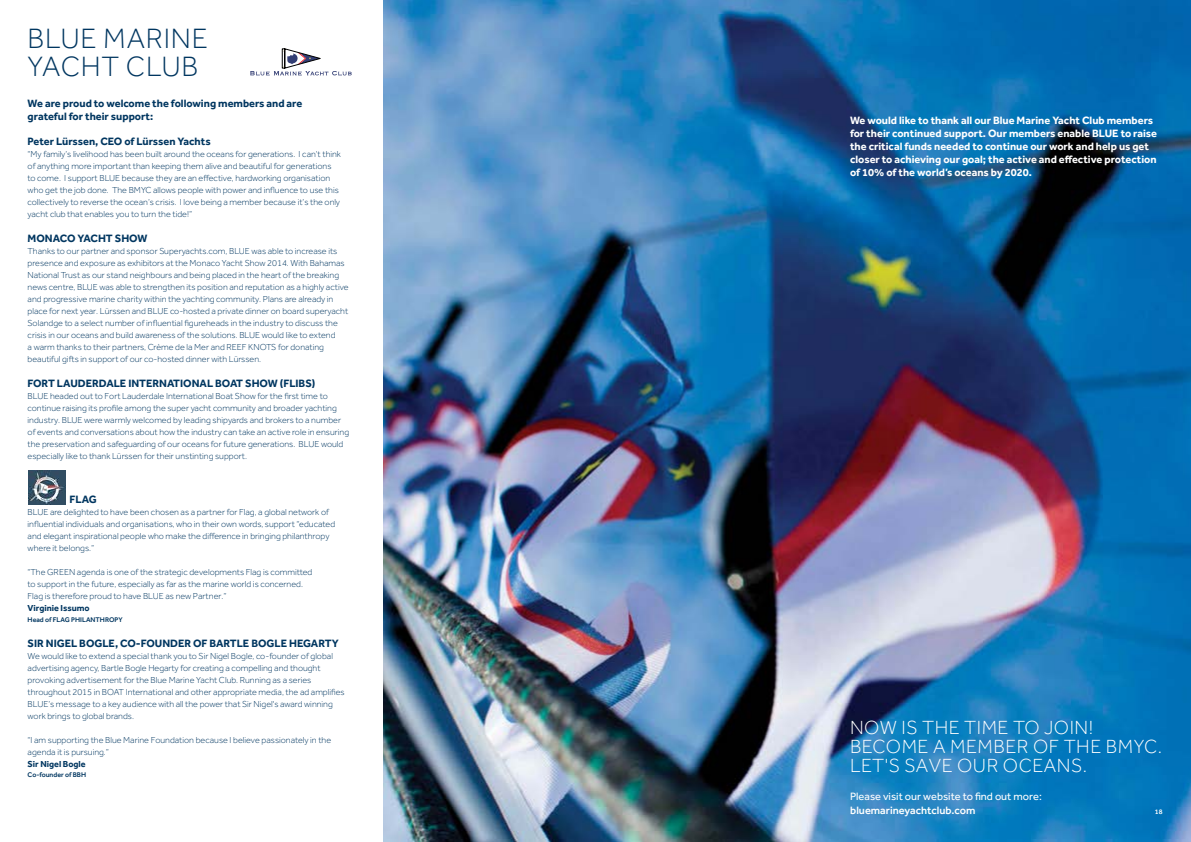
<style>
.page{position:relative;width:1191px;height:842px;background:#fff}
.page>*{position:absolute;margin:0;border:0;box-sizing:border-box;transform-origin:0 0}
.t1{font:300 28.9px/27.6px "Effra";letter-spacing:.025em;color:#003660}
.t2{font:300 19.7px/18.8px "Effra";letter-spacing:.025em;color:#fff}
.t3{font:700 11px/13px "Effra";color:#fff}
.t4{font:700 11px/13px "Effra";color:#003660}
.t5{font:11px "Effra";color:#fff}
.t6{font:500 11px "Effra";color:#fff}
.t7{font:300 9px/12px "Effra";color:#003660}
.t8{font:700 9px "Effra";color:#003660}
.t9{font:500 7px "Effra";color:#003660}
.t10{font:500 7px "Effra";color:#fff}
</style>
<div class="page">
<img style="left:383px;top:0;width:808px;height:842px">
<svg style="left:250px;top:49px;width:101px;height:27px"></svg>
<img style="left:28px;top:471px;width:38px;height:34px">
<h1 class="t1" style="left:28px;top:25px;width:182px">BLUE MARINE<br>YACHT CLUB</h1>
<p class="t4" style="left:28px;top:97px;width:276px">We are proud to welcome the following members and are grateful for their support:</p>
<p class="t4" style="left:28px;top:135px;width:184px">Peter Lürssen, CEO of Lürssen Yachts</p>
<p class="t7" style="left:28px;top:148px;width:315px">“My family’s livelihood has been built around the oceans for generations. I can’t think of anything more important than keeping them alive and beautiful for generations to come. I support BLUE because they are an effective, hardworking organisation who get the job done. The BMYC allows people with power and influence to use this collectively to reverse the ocean’s crisis. I love being a member because it’s the only yacht club that enables you to turn the tide!”</p>
<p class="t4" style="left:28px;top:232px;width:121px">MONACO YACHT SHOW</p>
<p class="t7" style="left:28px;top:245px;width:322px">Thanks to our partner and sponsor Superyachts.com, BLUE was able to increase its presence and exposure as exhibitors at the Monaco Yacht Show 2014. With Bahamas National Trust as our stand neighbours and being placed in the heart of the breaking news centre, BLUE was able to strengthen its position and reputation as a highly active and progressive marine charity within the yachting community. Plans are already in place for next year. Lürssen and BLUE co-hosted a private dinner on board superyacht Solandge to a select number of influential figureheads in the industry to discuss the crisis in our oceans and build awareness of the solutions. BLUE would like to extend<br>a warm thanks to their partners, Crème de la Mer and REEF KNOTS for donating beautiful gifts in support of our co-hosted dinner with Lürssen.</p>
<p class="t4" style="left:28px;top:377px;width:289px">FORT LAUDERDALE INTERNATIONAL BOAT SHOW (FLIBS)</p>
<p class="t7" style="left:28px;top:390px;width:323px">BLUE headed out to Fort Lauderdale International Boat Show for the first time to continue raising its profile among the super yacht community and broader yachting industry. BLUE were warmly welcomed by leading shipyards and brokers to a number of events and conversations about how the industry can take an active role in ensuring the preservation and safeguarding of our oceans for future generations. BLUE would especially like to thank Lürssen for their unstinting support.</p>
<p class="t4" style="left:69px;top:493px;width:29px">FLAG</p>
<p class="t7" style="left:28px;top:506px;width:309px">BLUE are delighted to have been chosen as a partner for Flag, a global network of influential individuals and organisations, who in their own words, support “educated and elegant inspirational people who make the difference in bringing philanthropy where it belongs.”</p>
<p class="t7" style="left:28px;top:566px;width:286px">“The GREEN agenda is one of the strategic developments Flag is committed to support in the future, especially as far as the marine world is concerned.<br>Flag is therefore proud to have BLUE as new Partner.”</p>
<p class="t8" style="left:28px;top:603px;width:64px">Virginie Issumo</p>
<p class="t9" style="left:28px;top:615px;width:96px">Head of FLAG PHILANTHROPY</p>
<p class="t4" style="left:28px;top:636px;width:312px">SIR NIGEL BOGLE, CO-FOUNDER OF BARTLE BOGLE HEGARTY</p>
<p class="t7" style="left:28px;top:649px;width:318px">We would like to extend a special thank you to Sir Nigel Bogle, co-founder of global advertising agency, Bartle Bogle Hegarty for creating a compelling and thought provoking advertisement for the Blue Marine Yacht Club. Running as a series throughout 2015 in BOAT International and other appropriate media, the ad amplifies BLUE’s message to a key audience with all the power that Sir Nigel's award winning work brings to global brands.</p>
<p class="t7" style="left:28px;top:733px;width:305px">“I am supporting the Blue Marine Foundation because I believe passionately in the agenda it is pursuing.”</p>
<p class="t8" style="left:28px;top:758px;width:60px">Sir Nigel Bogle</p>
<p class="t9" style="left:28px;top:770px;width:60px">Co-founder of BBH</p>
<p class="t3" style="left:850px;top:114px;width:309px">We would like to thank all our Blue Marine Yacht Club members for their continued support. Our members enable BLUE to raise the critical funds needed to continue our work and help us get closer to achieving our goal; the active and effective protection of 10% of the world’s oceans by 2020.</p>
<h2 class="t2" style="left:850px;top:718px;width:313px">NOW IS THE TIME TO JOIN!<br>BECOME A MEMBER OF THE BMYC.<br>LET'S SAVE OUR OCEANS.</h2>
<p class="t5" style="left:850px;top:789px;width:193px">Please visit our website to find out more:</p>
<p class="t6" style="left:850px;top:803px;width:127px">bluemarineyachtclub.com</p>
<p class="t10" style="left:1154px;top:807px;width:9px">18</p>
</div>
